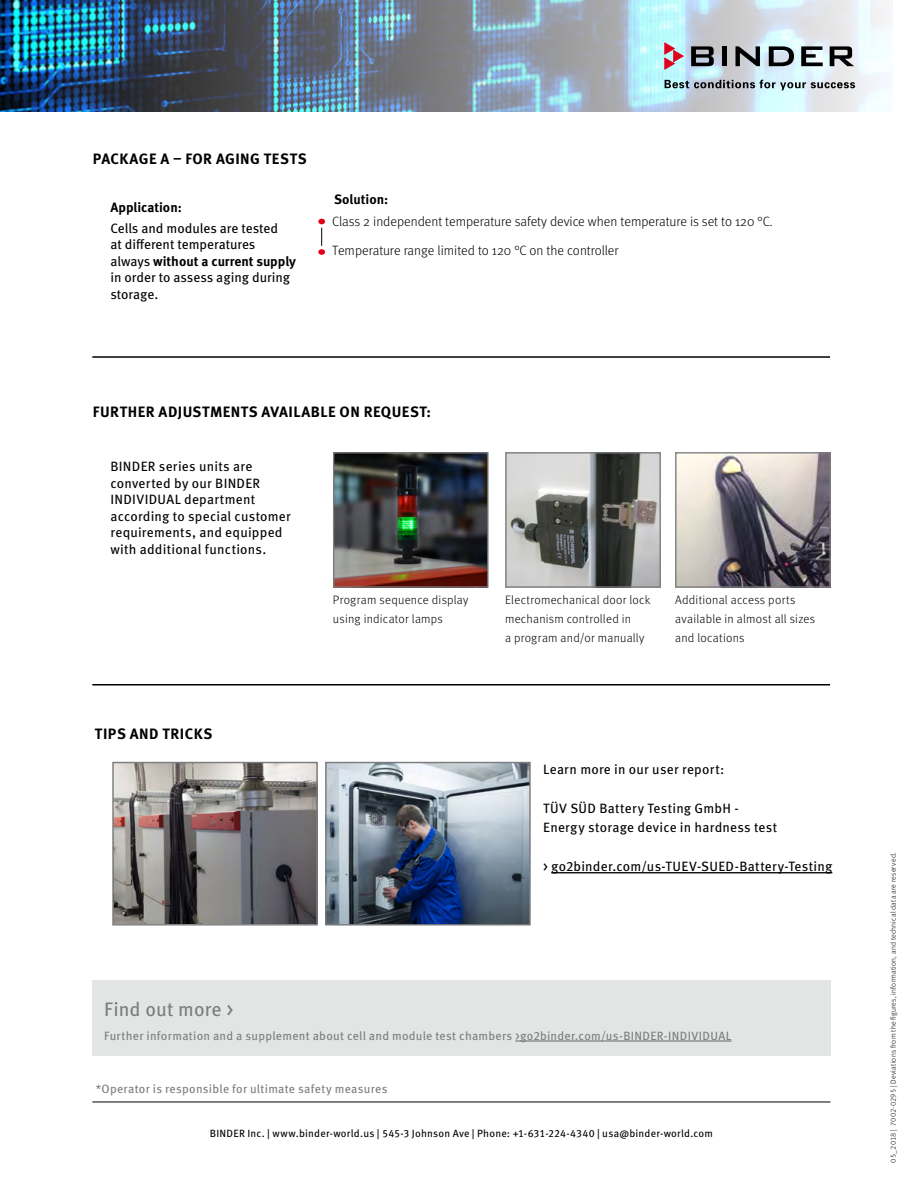
<style>
.page{position:relative;width:919px;height:1187px;background:#fff}
.page>*{position:absolute;margin:0;border:0;box-sizing:border-box;transform-origin:0 0}
.p_body_std{font:19.5px "Meta Pro";letter-spacing:.005em;color:#7b7c7e}
.p_body_std-2{font:700 15px "Meta Pro";letter-spacing:.03em;color:#000}
.p_body_std-3{font:13.5px/16.5px "Meta Pro";letter-spacing:.02em;color:#000}
.Subline{font:300 13.5px "Meta Pro";color:#000}
.Subline-2{font:13.5px/16.5px "Meta Pro";color:#000}
.Subline-3{font:700 13.5px "Meta Pro";color:#000}
.p_body_std-4{font:300 12.15px/18.9px "Meta Pro";letter-spacing:.02em;color:#000}
.p_body_std-5{font:12px "Meta Pro";letter-spacing:.02em;color:#7b7c7e}
.p_table_product_foot{font:10.5px "Meta Pro";letter-spacing:.02em;color:#000}
.p_table_product_foot-2{font:300 7.5px "Meta Pro";letter-spacing:.025em;color:#000}
.s1{font-weight:700}
</style>
<div class="page">
<div style="left:92px;top:980px;width:738px;height:75px;background:#e3e4e4"></div>
<hr style="left:92px;top:1101px;width:738px;height:1px;background:#000">
<hr style="left:515px;top:1040px;width:216px;height:1px;background:#7b7c7e">
<img style="left:677px;top:454px;width:151px;height:131px">
<div style="left:675px;top:452px;width:155px;height:135px;border:1px solid #7b7c7e"></div>
<img style="left:335px;top:454px;width:151px;height:131px">
<div style="left:333px;top:452px;width:155px;height:135px;border:1px solid #7b7c7e"></div>
<img style="left:507px;top:454px;width:151px;height:131px">
<div style="left:505px;top:452px;width:155px;height:135px;border:1px solid #7b7c7e"></div>
<hr style="left:551px;top:872px;width:281px;height:1px;background:#000">
<img style="left:114px;top:763px;width:202px;height:160px">
<div style="left:112px;top:761px;width:206px;height:164px;border:1px solid #7b7c7e"></div>
<img style="left:327px;top:763px;width:201px;height:160px">
<div style="left:325px;top:761px;width:205px;height:164px;border:1px solid #7b7c7e"></div>
<div style="left:318px;top:249px;width:7px;height:6px;background:#e2001a;border-radius:50%"></div>
<svg style="left:318px;top:219px;width:7px;height:26px"></svg>
<hr style="left:92px;top:356px;width:738px;height:2px;background:#000">
<hr style="left:92px;top:684px;width:738px;height:1px;background:#000">
<img style="left:0;top:0;width:887px;height:112px">
<svg style="left:664px;top:80px;width:191px;height:10px;background:#94a0a6"></svg>
<svg style="left:691px;top:46px;width:22px;height:20px"></svg>
<div style="left:721px;top:46px;width:5px;height:20px;background:#000"></div>
<svg style="left:735px;top:46px;width:24px;height:20px"></svg>
<svg style="left:768px;top:46px;width:25px;height:20px"></svg>
<svg style="left:801px;top:46px;width:21px;height:20px"></svg>
<svg style="left:829px;top:46px;width:25px;height:20px"></svg>
<svg style="left:664px;top:43px;width:19px;height:26px"></svg>
<p class="p_body_std-2" style="left:93px;top:147px;width:215px">PACKAGE A – FOR AGING TESTS</p>
<p class="Subline-3" style="left:110px;top:197px;width:73px">Application:</p>
<p class="Subline-2" style="left:110px;top:219px;width:187px">Cells and modules are tested<br>at different temperatures always <span class="s1">without a current supply </span>in order to assess aging during storage.</p>
<p class="Subline-3" style="left:334px;top:188px;width:56px">Solution:</p>
<p class="Subline" style="left:332px;top:212px;width:442px">Class 2 independent temperature safety device when temperature is set to 120 °C.</p>
<p class="Subline" style="left:332px;top:240px;width:288px">Temperature range limited to 120 °C on the controller</p>
<p class="p_body_std-2" style="left:93px;top:400px;width:340px">FURTHER ADJUSTMENTS AVAILABLE ON REQUEST:</p>
<p class="p_body_std-3" style="left:110px;top:457px;width:182px">BINDER series units are converted by our BINDER<br>INDIVIDUAL department according to special customer requirements, and equipped with additional functions.</p>
<p class="p_body_std-2" style="left:95px;top:722px;width:119px">TIPS AND TRICKS</p>
<p class="p_body_std-4" style="left:333px;top:589px;width:137px">Program sequence display using indicator lamps</p>
<p class="p_body_std-4" style="left:505px;top:589px;width:147px">Electromechanical door lock mechanism controlled in<br>a program and/or manually</p>
<p class="p_body_std-4" style="left:675px;top:589px;width:141px">Additional access ports available in almost all sizes and locations</p>
<p class="p_body_std-3" style="left:543px;top:759px;width:183px">Learn more in our user report:</p>
<p class="p_body_std-3" style="left:543px;top:797px;width:235px;line-height:19.5px">TÜV SÜD Battery Testing GmbH -<br>Energy storage device in hardness test</p>
<p class="p_body_std-3" style="left:543px;top:857px;width:290px">&gt; go2binder.com/us-TUEV-SUED-Battery-Testing</p>
<p class="p_body_std" style="left:104px;top:994px;width:130px">Find out more &gt;</p>
<p class="p_body_std-5" style="left:104px;top:1026px;width:628px">Further information and a supplement about cell and module test chambers &gt;go2binder.com/us-BINDER-INDIVIDUAL</p>
<p class="p_body_std-5" style="left:96px;top:1079px;width:293px">*Operator is responsible for ultimate safety measures</p>
<p class="p_table_product_foot" style="left:210px;top:1124px;width:504px">BINDER Inc. | www.binder-world.us | 545-3 Johnson Ave | Phone: +1-631-224-4340 | usa@binder-world.com</p>
<p class="p_table_product_foot-2" style="left:887px;top:1162px;width:311px;rotate:-90deg">05_2018 | 7002-0295 | Deviations from the figures, information, and technical data are reserved.</p>
</div>
